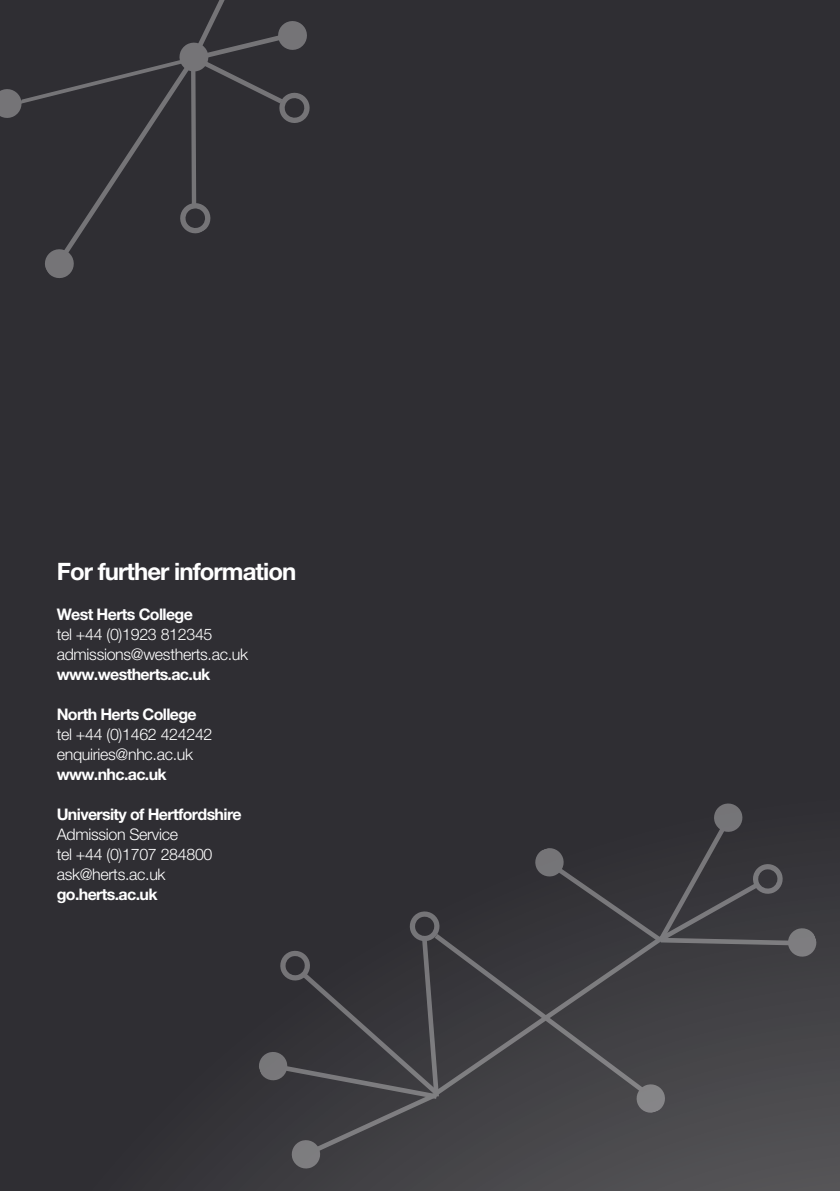
<style>
.page{position:relative;width:840px;height:1191px;background:#fff}
.page>*{position:absolute;margin:0;border:0;box-sizing:border-box;transform-origin:0 0}
.t1{font:700 24px "Helvetica Neue LT Std";letter-spacing:-.04em;color:#fff}
.t2{font:300 16px/20px "Helvetica Neue LT Std";letter-spacing:-.02em;color:#fff}
.t3{font:700 16px "Helvetica Neue LT Std";letter-spacing:-.04em;color:#fff}
</style>
<div class="page">
<div style="left:0;top:0;width:839px;height:1191px;background:#2f2e33"></div>
<svg style="left:257px;top:803px;width:560px;height:367px"></svg>
<svg style="left:0;top:0;width:310px;height:278px"></svg>
<h1 class="t1" style="left:57px;top:556px;width:241px">For further information</h1>
<p class="t3" style="left:57px;top:604px;width:138px">West Herts College</p>
<p class="t2" style="left:57px;top:624px;width:193px">tel +44 (0)1923 812345 admissions@westherts.ac.uk</p>
<p class="t3" style="left:57px;top:664px;width:155px">www.westherts.ac.uk</p>
<p class="t3" style="left:57px;top:704px;width:141px">North Herts College</p>
<p class="t2" style="left:57px;top:724px;width:157px">tel +44 (0)1462 424242 enquiries@nhc.ac.uk</p>
<p class="t3" style="left:57px;top:764px;width:111px">www.nhc.ac.uk</p>
<p class="t3" style="left:57px;top:804px;width:186px">University of Hertfordshire</p>
<p class="t2" style="left:57px;top:824px;width:157px">Admission Service<br>tel +44 (0)1707 284800 ask@herts.ac.uk</p>
<p class="t3" style="left:57px;top:884px;width:102px">go.herts.ac.uk</p>
</div>
